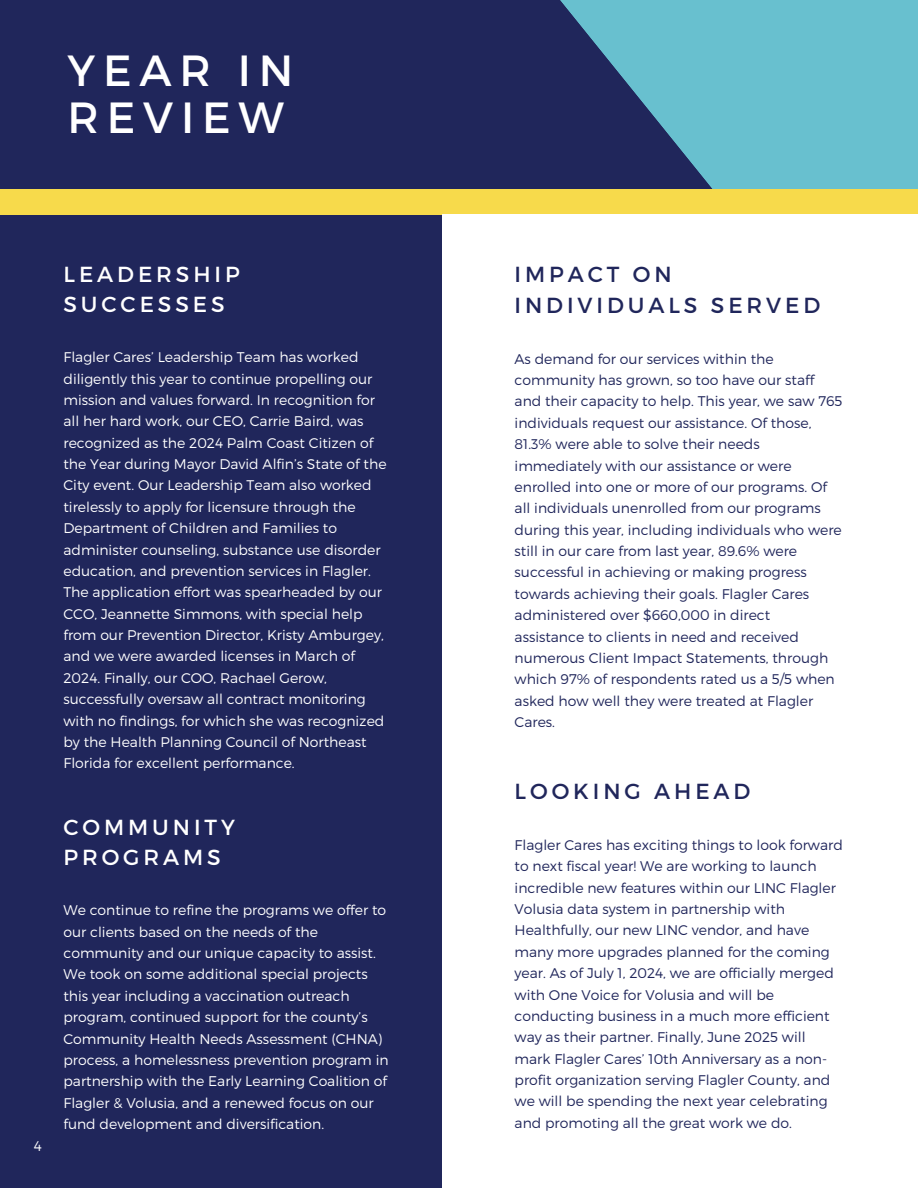
<style>
.page{position:relative;width:918px;height:1188px;background:#20265b}
.page>*{position:absolute;margin:0;border:0;box-sizing:border-box;transform-origin:0 0}
.t1{font:43.65px/47.2px "Montserrat";letter-spacing:.18em;color:#fff}
.t2{font:21.75px/30.3px "Montserrat";letter-spacing:.18em;color:#20265b}
.t3{font:21.75px/29.7px "Montserrat";letter-spacing:.18em;color:#fff}
.t4{font:300 13.95px/21.3px "Montserrat";color:#fff}
.t5{font:300 13.95px/21.3px "Montserrat";color:#20265b}
</style>
<div class="page">
<svg style="left:502px;top:0;width:416px;height:190px;fill:#68c0cf"></svg>
<div style="left:0;top:190px;width:918px;height:25px;background:#f7da4b"></div>
<div style="left:442px;top:214px;width:476px;height:974px;background:#fff"></div>
<h1 class="t1" style="left:68px;top:45px;width:227px">YEAR IN<br>REVIEW</h1>
<p class="t4" style="left:34px;top:1135px;width:10px">4</p>
<h2 class="t3" style="left:64px;top:258px;width:178px">LEADERSHIP<br>SUCCESSES</h2>
<p class="t4" style="left:64px;top:346px;width:325px">Flagler Cares’ Leadership Team has worked diligently this year to continue propelling our mission and values forward. In recognition for all her hard work, our CEO, Carrie Baird, was recognized as the 2024 Palm Coast Citizen of the Year during Mayor David Alfin’s State of the City event. Our Leadership Team also worked tirelessly to apply for licensure through the Department of Children and Families to administer counseling, substance use disorder education, and prevention services in Flagler.<br>The application effort was spearheaded by our CCO, Jeannette Simmons, with special help from our Prevention Director, Kristy Amburgey, and we were awarded licenses in March of 2024. Finally, our COO, Rachael Gerow, successfully oversaw all contract monitoring with no findings, for which she was recognized by the Health Planning Council of Northeast Florida for excellent performance.</p>
<h2 class="t3" style="left:64px;top:811px;width:173px">COMMUNITY<br>PROGRAMS</h2>
<p class="t4" style="left:64px;top:899px;width:327px">We continue to refine the programs we offer to our clients based on the needs of the community and our unique capacity to assist.<br>We took on some additional special projects this year including a vaccination outreach program, continued support for the county’s Community Health Needs Assessment (CHNA) process, a homelessness prevention program in partnership with the Early Learning Coalition of Flagler &amp; Volusia, and a renewed focus on our fund development and diversification.</p>
<h2 class="t2" style="left:515px;top:258px;width:307px">IMPACT ON<br>INDIVIDUALS SERVED</h2>
<p class="t5" style="left:515px;top:347px;width:329px">As demand for our services within the community has grown, so too have our staff and their capacity to help. This year, we saw 765 individuals request our assistance. Of those, 81.3% were able to solve their needs immediately with our assistance or were enrolled into one or more of our programs. Of all individuals unenrolled from our programs during this year, including individuals who were still in our care from last year, 89.6% were successful in achieving or making progress towards achieving their goals. Flagler Cares administered over $660,000 in direct assistance to clients in need and received numerous Client Impact Statements, through which 97% of respondents rated us a 5/5 when asked how well they were treated at Flagler Cares.</p>
<h2 class="t2" style="left:515px;top:775px;width:237px">LOOKING AHEAD</h2>
<p class="t5" style="left:515px;top:834px;width:330px">Flagler Cares has exciting things to look forward to next fiscal year! We are working to launch incredible new features within our LINC Flagler Volusia data system in partnership with Healthfully, our new LINC vendor, and have many more upgrades planned for the coming year. As of July 1, 2024, we are officially merged with One Voice for Volusia and will be conducting business in a much more efficient way as their partner. Finally, June 2025 will mark Flagler Cares’ 10th Anniversary as a non&shy;profit organization serving Flagler County, and we will be spending the next year celebrating and promoting all the great work we do.</p>
</div>
